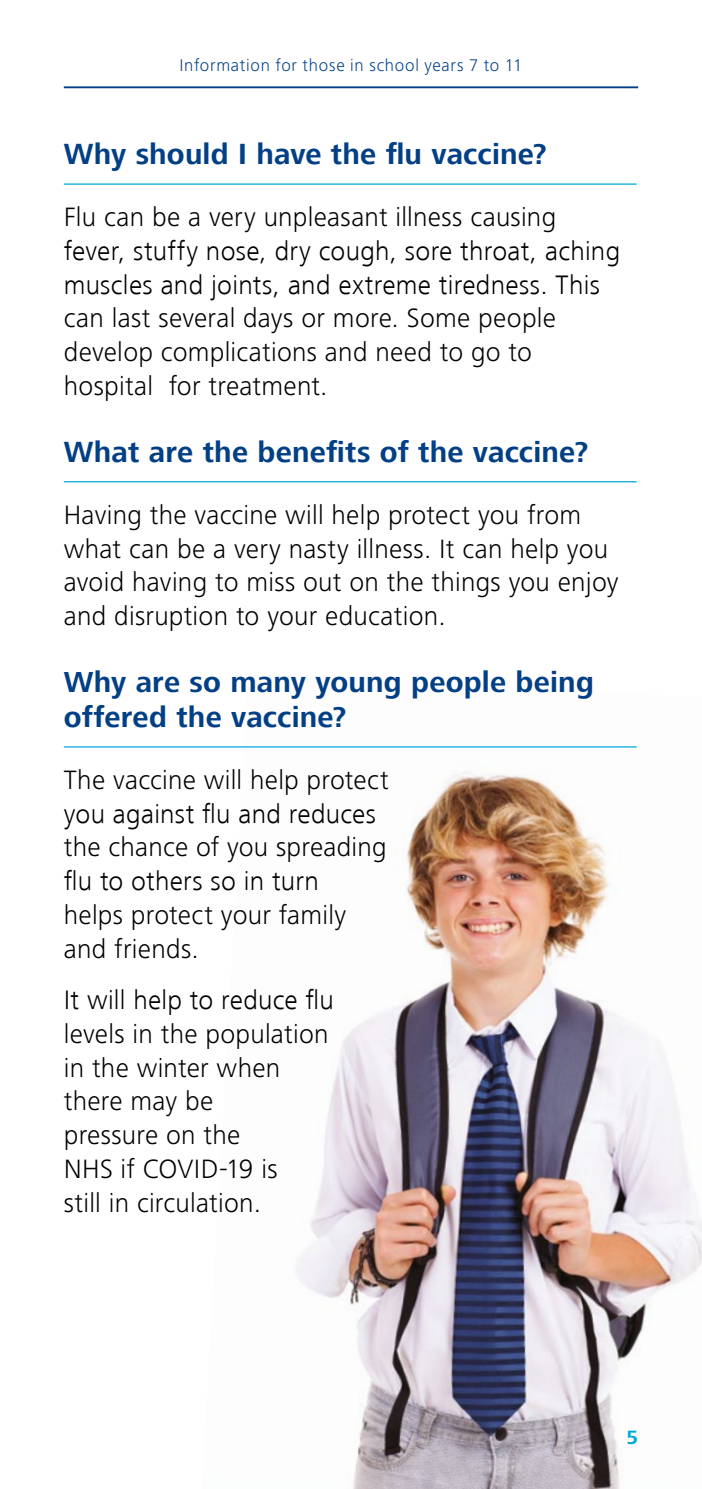
<style>
.page{position:relative;width:702px;height:1489px;background:#fff}
.page>*{position:absolute;margin:0;border:0;box-sizing:border-box;transform-origin:0 0}
.t1{font:700 30px "Frutiger Next LT";letter-spacing:.005em;color:#033f85}
.t2{font:30px/35px "Frutiger Next LT Bold 2";letter-spacing:.01em;color:#033f85}
.Body{font:300 27.5px/33.8px "Frutiger Next LT";letter-spacing:.01em;color:#000}
.t3{font:20px "Frutiger Next LT Bold 2";color:#00a8d7}
.t4{font:300 17.5px "Frutiger Next LT";letter-spacing:.04em;color:#033f85}
.s1{font-family:"Frutiger Next LT Light 2";font-weight:400}
.s2{font-family:"Frutiger Next LT";font-weight:700}
</style>
<div class="page">
<img style="left:202px;top:746px;width:500px;height:742px">
<hr style="left:64px;top:86px;width:574px;height:2px;background:#033f85">
<hr style="left:64px;top:183px;width:572px;height:2px;background:#00a8d7">
<hr style="left:64px;top:481px;width:572px;height:1px;background:#00a8d7">
<hr style="left:64px;top:746px;width:572px;height:1px;background:#00a8d7">
<p class="t4" style="left:179px;top:55px;width:344px">Information for those in school years 7 to 11</p>
<h2 class="t1" style="left:64px;top:137px;width:484px">Why should I have the flu vaccine?</h2>
<p class="Body" style="left:64px;top:200px;width:558px">Flu can be a very unpleasant illness causing <span class="s1">fever, stuffy nose, dry cough, sore throat, aching muscles and joints, and extreme tiredness. This </span>can last several days or more. Some people develop complications and need to go to hospital for treatment.</p>
<h2 class="t1" style="left:64px;top:435px;width:526px">What are the benefits of the vaccine?</h2>
<p class="Body" style="left:64px;top:498px;width:556px">Having the vaccine will help protect you from what can be a very nasty illness. It can help you avoid having to miss out on the things you enjoy and disruption to your education.</p>
<h2 class="t2" style="left:64px;top:664px;width:531px">Why are so many young people being <span class="s2">offered the vaccine?</span></h2>
<p class="Body" style="left:64px;top:763px;width:326px">The vaccine will help protect <span class="s1">you against flu and reduces </span>the chance of you spreading <span class="s1">flu to others so in turn<br></span>helps protect your family and friends.</p>
<p class="Body" style="left:64px;top:983px;width:271px"><span class="s1">It will help to reduce flu </span>levels in the population in the winter when there may be<br>pressure on the<br>NHS if COVID-19 is<br>still in circulation.</p>
<p class="t3" style="left:626px;top:1426px;width:13px">5</p>
</div>
